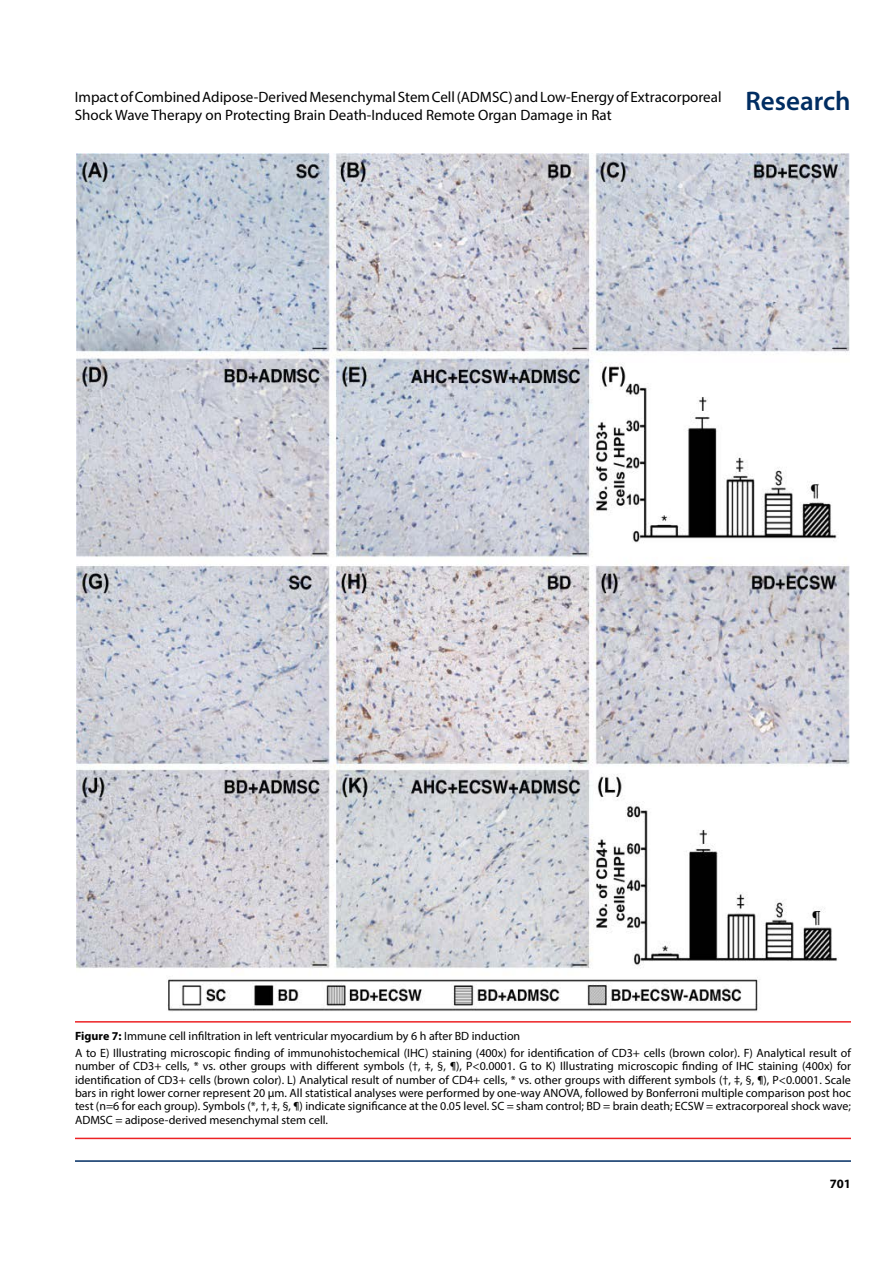
<style>
.page{position:relative;width:893px;height:1263px;background:#fff}
.page>*{position:absolute;margin:0;border:0;box-sizing:border-box;transform-origin:0 0}
.t1{font:600 27px "Myriad Pro";color:#002d62}
.t2{font:15px/18px "Myriad Pro";color:#000}
.t3{font:700 12.75px "Myriad Pro";color:#000}
.t4{font:12px/13.2px "Myriad Pro";color:#000}
.s1{font-weight:700}
</style>
<div class="page">
<hr style="left:75px;top:1160px;width:776px;height:2px;background:#002d62">
<img style="left:77px;top:153px;width:772px;height:859px">
<hr style="left:75px;top:1021px;width:776px;height:1px;background:#ed2124">
<hr style="left:75px;top:1138px;width:776px;height:1px;background:#ed2124">
<p class="t2" style="left:75px;top:88px;width:648px">Impact of Combined Adipose-Derived Mesenchymal Stem Cell (ADMSC) and Low-Energy of Extracorporeal<br>Shock Wave Therapy on Protecting Brain Death-Induced Remote Organ Damage in Rat</p>
<h1 class="t1" style="left:745px;top:84px;width:107px">Research</h1>
<p class="t4" style="left:75px;top:1027px;width:777px;line-height:17.4px"><span class="s1">Figure 7:</span> Immune cell infiltration in left ventricular myocardium by 6 h after BD induction<br>A to E) Illustrating microscopic finding of immunohistochemical (IHC) staining (400x) for identification of CD3+ cells (brown color). F) Analytical result of</p>
<p class="t4" style="left:75px;top:1059px;width:777px;text-align:justify">number of CD3+ cells, * vs. other groups with different symbols (†, ‡, §, ¶), P&lt;0.0001. G to K) Illustrating microscopic finding of IHC staining (400x) for identification of CD3+ cells (brown color). L) Analytical result of number of CD4+ cells, * vs. other groups with different symbols (†, ‡, §, ¶), P&lt;0.0001. Scale bars in right lower corner represent 20 µm. All statistical analyses were performed by one-way ANOVA, followed by Bonferroni multiple comparison post hoc test (n=6 for each group). Symbols (*, †, ‡, §, ¶) indicate significance at the 0.05 level. SC = sham control; BD = brain death; ECSW = extracorporeal shock wave;</p>
<p class="t4" style="left:75px;top:1113px;width:255px">ADMSC = adipose-derived mesenchymal stem cell.</p>
<p class="t3" style="left:830px;top:1176px;width:23px">701</p>
</div>
